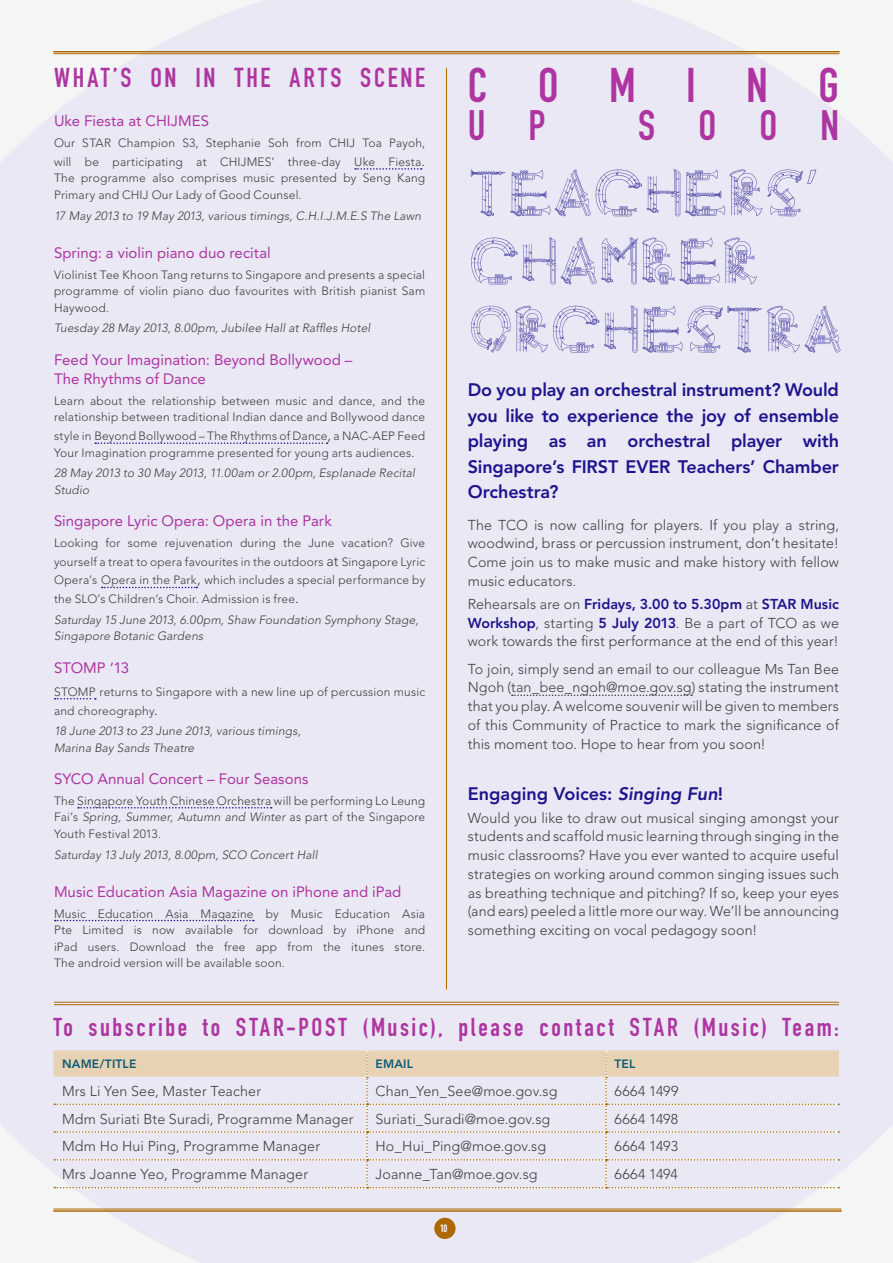
<style>
.page{position:relative;width:893px;height:1263px;background:#e9e8f4}
.page>*{position:absolute;margin:0;border:0;box-sizing:border-box;transform-origin:0 0}
.t1{font:48px "DIN Engschrift Std";letter-spacing:1.055em;color:#ae35a1}
.t2{font:42px "DIN Engschrift Std";color:#ae35a1}
.t3{font:27px "DIN Engschrift Std";letter-spacing:.105em;color:#ae35a1}
.centre_align_4mm{font:25.5px "DIN Engschrift Std";letter-spacing:.1em;color:#ae35a1}
._1_mm_full{font:800 18px/25.5px "Avenir LT Std";letter-spacing:-.005em;color:#1f148d;text-align:justify}
._1_mm_full-2{font:15px/19.5px "Avenir LT Std";color:#ae35a1}
._1_mm_full-3{font:300 14.25px/18.8px "Avenir LT Std";letter-spacing:.01em;color:#404040;text-align:justify}
.centre_align_2_mm{font:300 14.25px/18.8px "Avenir LT Std";letter-spacing:.01em;color:#404040;text-align:justify}
._1_mm_full-4{font:300 14.25px "Avenir LT Std";letter-spacing:.03em;color:#404040}
._1_mm_full-5{font:300 12px/16.5px "Avenir LT Std";letter-spacing:.015em;color:#404040}
._1_mm_full-6{font:italic 300 12px/16.5px "Avenir LT Std";letter-spacing:.01em;color:#404040}
._3mm_full{font:italic 300 12px/16.5px "Avenir LT Std";letter-spacing:.01em;color:#404040}
._0_mm_left_align_TAB{font:800 12px "Avenir LT Std";letter-spacing:.015em;color:#0c5b77}
.t4{font:10.5px "DIN Engschrift Std";color:#fff}
.s1{font-size:14.25px}
.s2{font-style:italic}
.s3{font-weight:800;color:#1f148d}
</style>
<div class="page">
<div style="left:434px;top:1218px;width:22px;height:21px;background:#ae6801;border-radius:50%"></div>
<hr style="left:54px;top:1210px;width:787px;height:2px;background:#ae6801">
<hr style="left:54px;top:1209px;width:787px;height:1px;background:#ae6801">
<hr style="left:54px;top:53px;width:785px;height:1px;background:#ae6801">
<hr style="left:54px;top:51px;width:785px;height:2px;background:#ae6801">
<svg style="left:54px;top:1050px;width:785px;height:138px;background:#e8e2e4"></svg>
<hr style="left:54px;top:1002px;width:785px;height:1px;background:#ae6801">
<hr style="left:54px;top:1004px;width:785px;height:1px;background:#ae6801">
<svg style="left:512px;top:694px;width:180px;height:2px"></svg>
<hr style="left:446px;top:68px;width:1px;height:921px;background:#ae6801">
<svg style="left:355px;top:168px;width:67px;height:2px"></svg>
<svg style="left:95px;top:442px;width:233px;height:2px"></svg>
<svg style="left:102px;top:587px;width:95px;height:1px"></svg>
<svg style="left:55px;top:698px;width:41px;height:1px"></svg>
<svg style="left:78px;top:807px;width:194px;height:1px"></svg>
<svg style="left:55px;top:920px;width:199px;height:1px"></svg>
<svg style="left:471px;top:169px;width:345px;height:47px;background:#d3d1e9"></svg>
<svg style="left:471px;top:237px;width:286px;height:48px;background:#d2d0e8"></svg>
<svg style="left:471px;top:306px;width:370px;height:47px;background:#d3d1e9"></svg>
<p class="t3" style="left:54px;top:62px;width:373px">WHAT’S ON IN THE ARTS SCENE</p>
<p class="_1_mm_full-2" style="left:54px;top:112px;width:157px">Uke Fiesta at CHIJMES</p>
<p class="_1_mm_full-5" style="left:54px;top:134px;width:373px;line-height:18.8px">Our STAR Champion S3, Stephanie Soh from CHIJ Toa Payoh, will be participating at CHIJMES’ three-day Uke Fiesta<span class="s1">.</span></p>
<p class="_1_mm_full-5" style="left:54px;top:170px;width:373px">The programme also comprises music presented by Seng Kang<br>Primary and CHIJ Our Lady of Good Counsel.</p>
<p class="_3mm_full" style="left:54px;top:207px;width:369px">17 May 2013 to 19 May 2013, various timings, C.H.I.J.M.E.S The Lawn</p>
<p class="_1_mm_full-2" style="left:54px;top:243px;width:218px">Spring: a violin piano duo recital</p>
<p class="_1_mm_full-5" style="left:54px;top:266px;width:373px;text-align:justify">Violinist Tee Khoon Tang returns to Singapore and presents a special programme of violin piano duo favourites with British pianist Sam Haywood.</p>
<p class="_3mm_full" style="left:54px;top:320px;width:318px">Tuesday 28 May 2013, 8.00pm, Jubilee Hall at Raffles Hotel</p>
<p class="_1_mm_full-2" style="left:54px;top:350px;width:300px">Feed Your Imagination: Beyond Bollywood –<br>The Rhythms of Dance</p>
<p class="_1_mm_full-5" style="left:54px;top:393px;width:373px">Learn about the relationship between music and dance, and the relationship between traditional Indian dance and Bollywood dance</p>
<p class="_1_mm_full-5" style="left:54px;top:428px;width:373px">style in Beyond Bollywood – The Rhythms of Dance<span class="s1">,</span> a NAC-AEP Feed<br>Your Imagination programme presented for young arts audiences.</p>
<p class="_3mm_full" style="left:54px;top:465px;width:362px">28 May 2013 to 30 May 2013, 11.00am or 2.00pm, Esplanade Recital<br>Studio</p>
<p class="_1_mm_full-2" style="left:54px;top:511px;width:279px">Singapore Lyric Opera: Opera in the Park</p>
<p class="_1_mm_full-5" style="left:54px;top:533px;width:373px;line-height:18.8px;text-align:justify">Looking for some rejuvenation during the June vacation? Give yourself a treat to opera favourites in the outdoors <span class="s1">at</span> Singapore Lyric Opera’s Opera in the Park<span class="s1">,</span> which includes a special performance by the SLO’s Children’s Choir. Admission is free<span class="s1">.</span></p>
<p class="_1_mm_full-6" style="left:54px;top:612px;width:366px">Saturday 15 June 2013, 6.00pm, Shaw Foundation Symphony Stage,<br>Singapore Botanic Gardens</p>
<p class="_1_mm_full-2" style="left:54px;top:658px;width:77px">STOMP ‘13</p>
<p class="_1_mm_full-5" style="left:54px;top:682px;width:373px;line-height:18.8px">STOMP returns to Singapore with a new line up of percussion music and choreography<span class="s1">.</span></p>
<p class="_1_mm_full-6" style="left:54px;top:723px;width:248px">18 June 2013 to 23 June 2013, various timings,<br>Marina Bay Sands Theatre</p>
<p class="_1_mm_full-2" style="left:54px;top:769px;width:256px">SYCO Annual Concert – Four Seasons</p>
<p class="_1_mm_full-5" style="left:54px;top:792px;width:373px;text-align:justify">The Singapore Youth Chinese Orchestra will be performing Lo Leung Fai’s <span class="s2">Spring, Summer, Autumn and Winter</span> as part of the Singapore Youth Festival 2013.</p>
<p class="_1_mm_full-6" style="left:54px;top:846px;width:265px">Saturday 13 July 2013, 8.00pm, SCO Concert Hall</p>
<p class="_1_mm_full-2" style="left:54px;top:882px;width:349px">Music Education Asia Magazine on iPhone and iPad</p>
<p class="_1_mm_full-5" style="left:54px;top:905px;width:373px;text-align:justify">Music Education Asia Magazine by Music Education Asia Pte Limited is now available for download by iPhone and iPad users. Download the free app from the itunes store.<br>The android version will be available soon.</p>
<p class="t1" style="left:468px;top:57px;width:373px">COMING</p>
<p class="t2" style="left:468px;top:100px;width:79px">U P</p>
<p class="t2" style="left:638px;top:100px;width:202px">SOON</p>
<p class="_1_mm_full" style="left:468px;top:377px;width:373px">Do you play an orchestral instrument? Would you like to experience the joy of ensemble playing as an orchestral player with Singapore’s FIRST EVER Teachers’ Chamber Orchestra?</p>
<p class="_1_mm_full-3" style="left:468px;top:515px;width:373px">The TCO is now calling for players. If you play a string, woodwind, brass or percussion instrument, don’t hesitate!<br>Come join us to make music and make history with fellow music educators.</p>
<p class="_1_mm_full-3" style="left:468px;top:594px;width:373px">Rehearsals are on <span class="s3">Fridays, 3.00 to 5.30pm</span> at <span class="s3">STAR Music Workshop</span>, starting <span class="s3">5 July 2013</span>. Be a part of TCO as we work towards the first performance at the end of this year!</p>
<p class="_1_mm_full-3" style="left:468px;top:659px;width:373px">To join, simply send an email to our colleague Ms Tan Bee Ngoh (tan_bee_ngoh@moe.gov.sg) stating the instrument that you play. A welcome souvenir will be given to members of this Community of Practice to mark the significance of this moment too. Hope to hear from you soon!</p>
<p class="_1_mm_full" style="left:468px;top:781px;width:257px">Engaging Voices: <span class="s2">Singing Fun</span>!</p>
<p class="centre_align_2_mm" style="left:468px;top:808px;width:373px">Would you like to draw out musical singing amongst your students and scaffold music learning through singing in the music classrooms? Have you ever wanted to acquire useful strategies on working around common singing issues such as breathing technique and pitching? If so, keep your eyes (and ears) peeled a little more our way. We’ll be announcing something exciting on vocal pedagogy soon!</p>
<p class="centre_align_4mm" style="left:54px;top:1012px;width:787px">To subscribe to STAR-POST (Music), please contact STAR (Music) Team:</p>
<p class="_0_mm_left_align_TAB" style="left:62px;top:1057px;width:76px">NAME/TITLE</p>
<p class="_0_mm_left_align_TAB" style="left:376px;top:1057px;width:39px">EMAIL</p>
<p class="_0_mm_left_align_TAB" style="left:614px;top:1057px;width:22px">TEL</p>
<p class="_1_mm_full-3" style="left:62px;top:1081px;width:201px">Mrs Li Yen See, Master Teacher</p>
<p class="_1_mm_full-3" style="left:376px;top:1081px;width:183px">Chan_Yen_See@moe.gov.sg</p>
<p class="_1_mm_full-4" style="left:614px;top:1082px;width:66px">6664 1499</p>
<p class="_1_mm_full-3" style="left:62px;top:1109px;width:293px">Mdm Suriati Bte Suradi, Programme Manager</p>
<p class="_1_mm_full-3" style="left:376px;top:1109px;width:176px">Suriati_Suradi@moe.gov.sg</p>
<p class="_1_mm_full-3" style="left:614px;top:1109px;width:65px">6664 1498</p>
<p class="_1_mm_full-3" style="left:62px;top:1137px;width:260px">Mdm Ho Hui Ping, Programme Manager</p>
<p class="_1_mm_full-3" style="left:376px;top:1137px;width:172px">Ho_Hui_Ping@moe.gov.sg</p>
<p class="_1_mm_full-3" style="left:614px;top:1137px;width:65px">6664 1493</p>
<p class="_1_mm_full-3" style="left:62px;top:1165px;width:248px">Mrs Joanne Yeo, Programme Manager</p>
<p class="_1_mm_full-3" style="left:376px;top:1165px;width:164px">Joanne_Tan@moe.gov.sg</p>
<p class="_1_mm_full-3" style="left:614px;top:1165px;width:65px">6664 1494</p>
<p class="t4" style="left:440px;top:1222px;width:9px">10</p>
</div>
